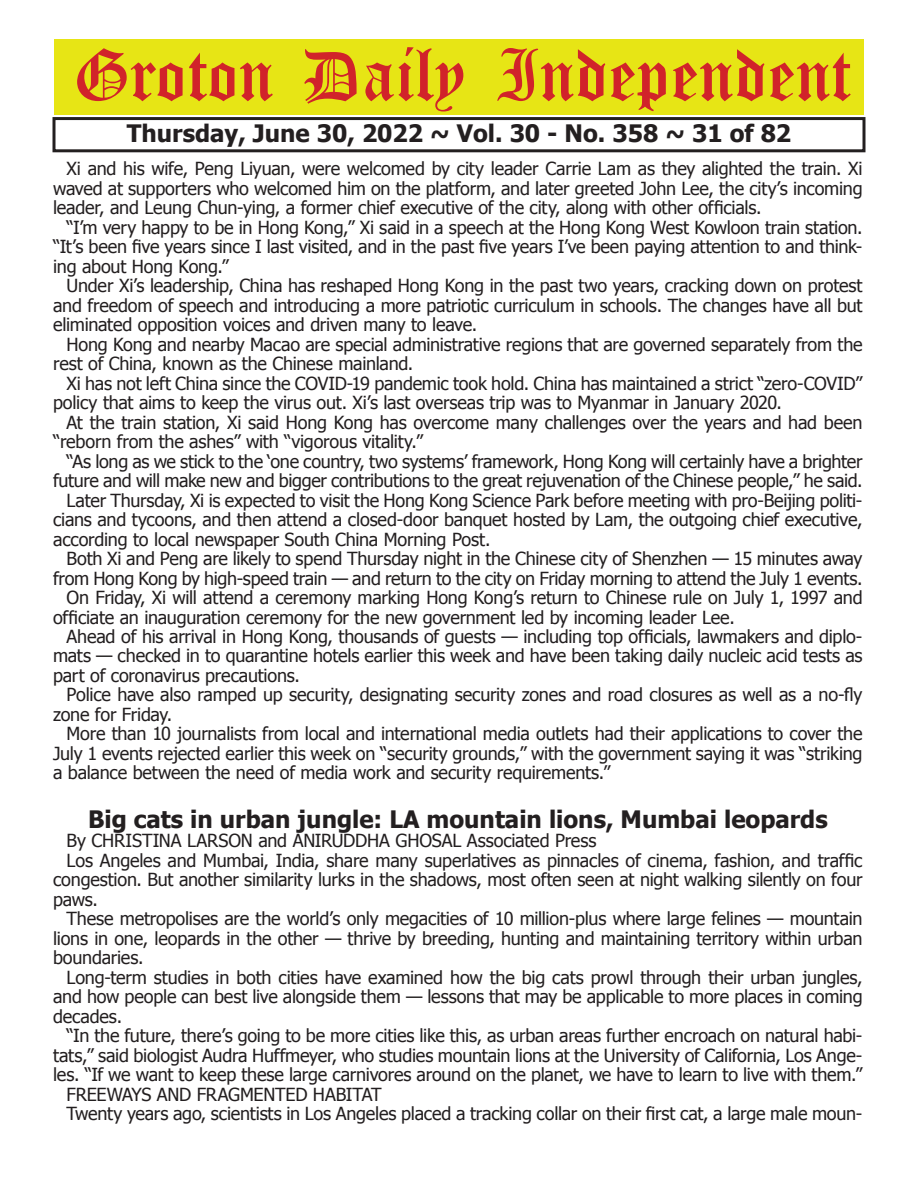
<style>
.page{position:relative;width:918px;height:1188px;background:#fff}
.page>*{position:absolute;margin:0;border:0;box-sizing:border-box;transform-origin:0 0}
.t1{font:54px "Old English Five";color:#d1232a}
.t2{font:700 24px "Tahoma";color:#231f20}
.t3{font:18px/19.5px "Tahoma";letter-spacing:-.015em;color:#231f20;text-align:justify}
</style>
<div class="page">
<div style="left:52px;top:117px;width:814px;height:35px;border:3px solid #231f20"></div>
<div style="left:54px;top:40px;width:810px;height:75px;background:#e7e515"></div>
<h1 class="t1" style="left:73px;top:50px;width:779px">Groton Daily Independent</h1>
<h2 class="t2" style="left:127px;top:116px;width:666px">Thursday, June 30, 2022 ~ Vol. 30 - No. 358 ~ 31 of 82</h2>
<p class="t3" style="left:53px;top:158px;width:811px;text-indent:14px">Xi and his wife, Peng Liyuan, were welcomed by city leader Carrie Lam as they alighted the train. Xi waved at supporters who welcomed him on the platform, and later greeted John Lee, the city’s incoming leader, and Leung Chun-ying, a former chief executive of the city, along with other officials.</p>
<p class="t3" style="left:53px;top:217px;width:811px;text-indent:14px">“I’m very happy to be in Hong Kong,” Xi said in a speech at the Hong Kong West Kowloon train station. “It’s been five years since I last visited, and in the past five years I’ve been paying attention to and think&shy;ing about Hong Kong.”</p>
<p class="t3" style="left:53px;top:275px;width:811px;text-indent:14px">Under Xi’s leadership, China has reshaped Hong Kong in the past two years, cracking down on protest and freedom of speech and introducing a more patriotic curriculum in schools. The changes have all but eliminated opposition voices and driven many to leave.</p>
<p class="t3" style="left:53px;top:333px;width:811px;text-indent:14px">Hong Kong and nearby Macao are special administrative regions that are governed separately from the rest of China, known as the Chinese mainland.</p>
<p class="t3" style="left:53px;top:372px;width:811px;text-indent:14px">Xi has not left China since the COVID-19 pandemic took hold. China has maintained a strict “zero-COVID” policy that aims to keep the virus out. Xi’s last overseas trip was to Myanmar in January 2020.</p>
<p class="t3" style="left:53px;top:411px;width:811px;text-indent:14px">At the train station, Xi said Hong Kong has overcome many challenges over the years and had been “reborn from the ashes” with “vigorous vitality.”</p>
<p class="t3" style="left:67px;top:450px;width:797px">“As long as we stick to the ‘one country, two systems’ framework, Hong Kong will certainly have a brighter</p>
<p class="t3" style="left:53px;top:470px;width:811px">future and will make new and bigger contributions to the great rejuvenation of the Chinese people,” he said.</p>
<p class="t3" style="left:67px;top:489px;width:797px">Later Thursday, Xi is expected to visit the Hong Kong Science Park before meeting with pro-Beijing politi-</p>
<p class="t3" style="left:53px;top:509px;width:811px">cians and tycoons, and then attend a closed-door banquet hosted by Lam, the outgoing chief executive,</p>
<p class="t3" style="left:53px;top:528px;width:439px">according to local newspaper South China Morning Post.</p>
<p class="t3" style="left:67px;top:548px;width:797px">Both Xi and Peng are likely to spend Thursday night in the Chinese city of Shenzhen — 15 minutes away</p>
<p class="t3" style="left:53px;top:567px;width:811px">from Hong Kong by high-speed train — and return to the city on Friday morning to attend the July 1 events.</p>
<p class="t3" style="left:67px;top:587px;width:798px">On Friday, Xi will attend a ceremony marking Hong Kong’s return to Chinese rule on July 1, 1997 and</p>
<p class="t3" style="left:53px;top:606px;width:683px">officiate an inauguration ceremony for the new government led by incoming leader Lee.</p>
<p class="t3" style="left:67px;top:626px;width:797px">Ahead of his arrival in Hong Kong, thousands of guests — including top officials, lawmakers and diplo-</p>
<p class="t3" style="left:53px;top:645px;width:811px">mats — checked in to quarantine hotels earlier this week and have been taking daily nucleic acid tests as</p>
<p class="t3" style="left:53px;top:665px;width:249px">part of coronavirus precautions.</p>
<p class="t3" style="left:67px;top:684px;width:797px">Police have also ramped up security, designating security zones and road closures as well as a no-fly</p>
<p class="t3" style="left:53px;top:704px;width:121px">zone for Friday.</p>
<p class="t3" style="left:67px;top:723px;width:797px">More than 10 journalists from local and international media outlets had their applications to cover the</p>
<p class="t3" style="left:53px;top:743px;width:811px">July 1 events rejected earlier this week on “security grounds,” with the government saying it was “striking</p>
<p class="t3" style="left:53px;top:762px;width:559px">a balance between the need of media work and security requirements.”</p>
<h2 class="t2" style="left:88px;top:802px;width:741px">Big cats in urban jungle: LA mountain lions, Mumbai leopards</h2>
<p class="t3" style="left:67px;top:830px;width:531px">By CHRISTINA LARSON and ANIRUDDHA GHOSAL Associated Press</p>
<p class="t3" style="left:67px;top:850px;width:797px">Los Angeles and Mumbai, India, share many superlatives as pinnacles of cinema, fashion, and traffic</p>
<p class="t3" style="left:53px;top:869px;width:811px">congestion. But another similarity lurks in the shadows, most often seen at night walking silently on four</p>
<p class="t3" style="left:53px;top:889px;width:46px">paws.</p>
<p class="t3" style="left:67px;top:908px;width:797px">These metropolises are the world’s only megacities of 10 million-plus where large felines — mountain</p>
<p class="t3" style="left:53px;top:928px;width:811px">lions in one, leopards in the other — thrive by breeding, hunting and maintaining territory within urban</p>
<p class="t3" style="left:53px;top:947px;width:92px">boundaries.</p>
<p class="t3" style="left:67px;top:967px;width:797px">Long-term studies in both cities have examined how the big cats prowl through their urban jungles,</p>
<p class="t3" style="left:53px;top:986px;width:811px">and how people can best live alongside them — lessons that may be applicable to more places in coming</p>
<p class="t3" style="left:53px;top:1006px;width:71px">decades.</p>
<p class="t3" style="left:67px;top:1025px;width:797px">“In the future, there’s going to be more cities like this, as urban areas further encroach on natural habi-</p>
<p class="t3" style="left:53px;top:1045px;width:811px">tats,” said biologist Audra Huffmeyer, who studies mountain lions at the University of California, Los Ange-</p>
<p class="t3" style="left:53px;top:1064px;width:811px">les. “If we want to keep these large carnivores around on the planet, we have to learn to live with them.”</p>
<p class="t3" style="left:67px;top:1084px;width:317px">FREEWAYS AND FRAGMENTED HABITAT</p>
<p class="t3" style="left:67px;top:1103px;width:797px">Twenty years ago, scientists in Los Angeles placed a tracking collar on their first cat, a large male moun-</p>
</div>
